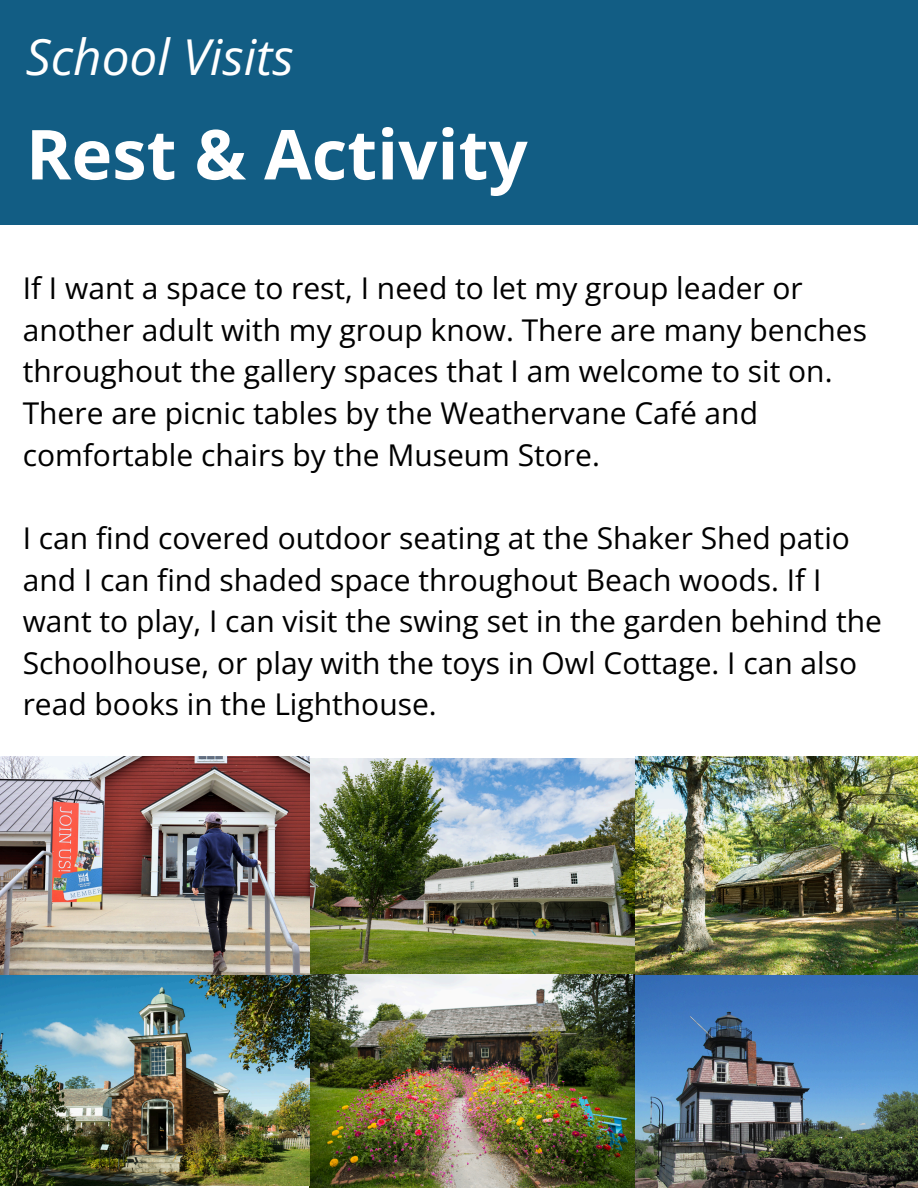
<style>
.page{position:relative;width:918px;height:1188px;background:#fff}
.page>*{position:absolute;margin:0;border:0;box-sizing:border-box;transform-origin:0 0}
.t1{font:700 69px "Open Sans";color:#fff}
.t2{font:italic 49.5px "Open Sans";color:#fff}
.t3{font:30px/41.7px "Open Sans";color:#000}
</style>
<div class="page">
<div style="left:0;top:0;width:918px;height:224px;background:#125d84"></div>
<img style="left:309px;top:758px;width:326px;height:216px">
<img style="left:309px;top:974px;width:609px;height:214px">
<img style="left:635px;top:757px;width:283px;height:217px">
<img style="left:0;top:757px;width:309px;height:429px">
<p class="t2" style="left:26px;top:22px;width:269px">School Visits</p>
<p class="t1" style="left:26px;top:106px;width:503px">Rest &amp; Activity</p>
<p class="t3" style="left:23px;top:267px;width:846px">If I want a space to rest, I need to let my group leader or another adult with my group know. There are many benches throughout the gallery spaces that I am welcome to sit on.<br>There are picnic tables by the Weathervane Café and comfortable chairs by the Museum Store.</p>
<p class="t3" style="left:23px;top:516px;width:861px">I can find covered outdoor seating at the Shaker Shed patio and I can find shaded space throughout Beach woods. If I want to play, I can visit the swing set in the garden behind the Schoolhouse, or play with the toys in Owl Cottage. I can also read books in the Lighthouse.</p>
</div>
